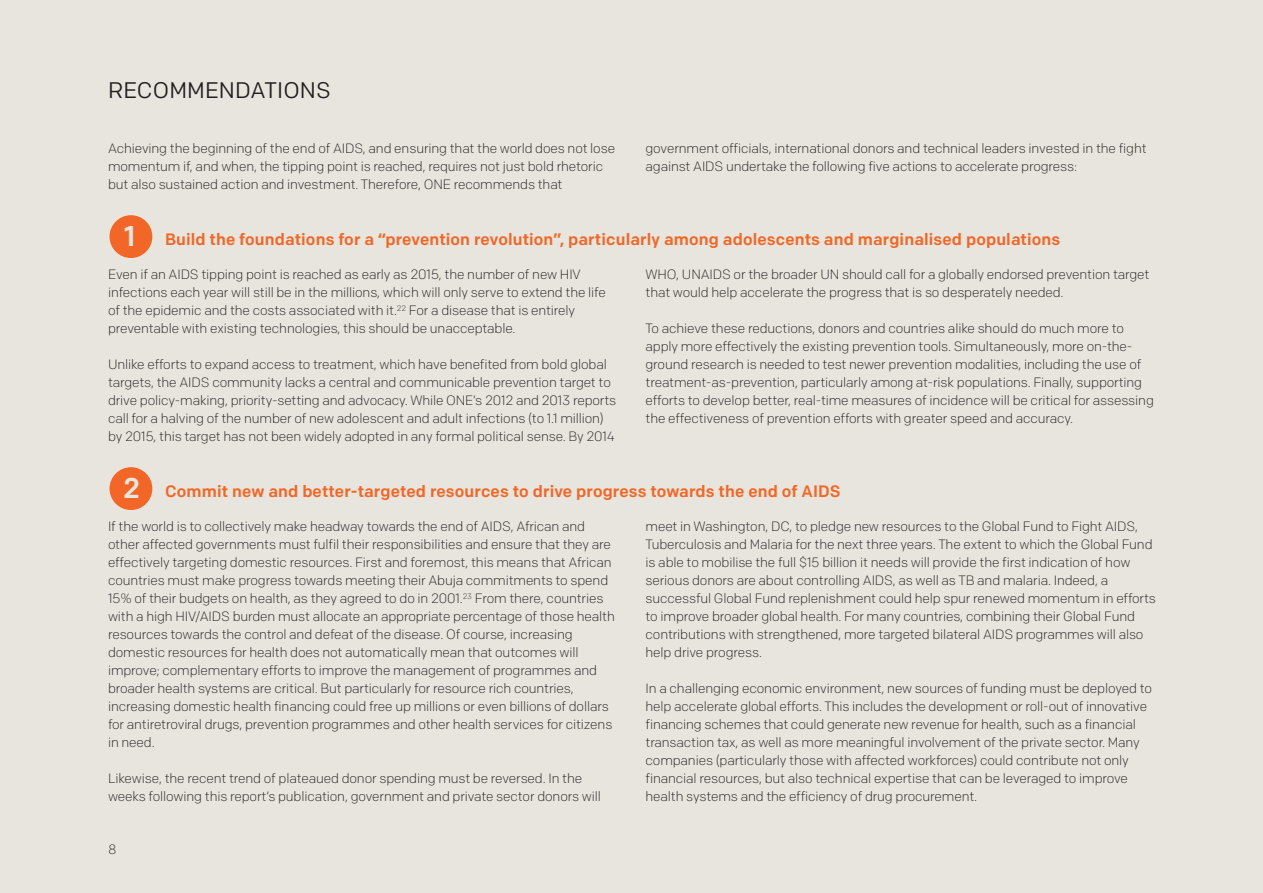
<style>
.page{position:relative;width:1263px;height:893px;background:#e8e5de}
.page>*{position:absolute;margin:0;border:0;box-sizing:border-box;transform-origin:0 0}
.t1{font:22.5px "Colfax";letter-spacing:.005em;color:#231f20}
.t2{font:500 16.5px "Colfax";letter-spacing:.01em;color:#f26727}
.t3{font:300 13.5px/18px "Colfax";letter-spacing:-.01em;color:#231f20}
.s1{font-size:28.5px;color:#e8e5de}
</style>
<div class="page">
<div style="left:109px;top:215px;width:43px;height:43px;background:#f26727;border-radius:50%"></div>
<div style="left:109px;top:467px;width:43px;height:43px;background:#f26727;border-radius:50%"></div>
<h1 class="t1" style="left:108px;top:76px;width:140px">RECOMMENDATI</h1>
<h1 class="t1" style="left:283px;top:76px;width:46px">ONS</h1>
<p class="t3" style="left:108px;top:139px;width:509px">Achieving the beginning of the end of AIDS, and ensuring that the world does not lose momentum if, and when, the tipping point is reached, requires not just bold rhetoric but also sustained action and investment. Therefore, ONE recommends that</p>
<p class="t3" style="left:645px;top:139px;width:503px">government officials, international donors and technical leaders invested in the fight against AIDS undertake the following five actions to accelerate progress:</p>
<p class="t2" style="left:124px;top:229px;width:938px"><span class="s1">1</span> Build the foundations for a “prevention revolution”, particularly among adolescents and marginalised populations</p>
<p class="t3" style="left:108px;top:265px;width:499px">Even if an AIDS tipping point is reached as early as 2015, the number of new HIV infections each year will still be in the millions, which will only serve to extend the life of the epidemic and the costs associated with it.<sup>22</sup> For a disease that is entirely preventable with existing technologies, this should be unacceptable.</p>
<p class="t3" style="left:108px;top:355px;width:510px">Unlike efforts to expand access to treatment, which have benefited from bold global targets, the AIDS community lacks a central and communicable prevention target to drive policy-making, priority-setting and advocacy. While ONE’s 2012 and 2013 reports call for a halving of the number of new adolescent and adult infections (to 1.1 million) by 2015, this target has not been widely adopted in any formal political sense. By 2014</p>
<p class="t3" style="left:645px;top:265px;width:505px">WHO, UNAIDS or the broader UN should call for a globally endorsed prevention target that would help accelerate the progress that is so desperately needed.</p>
<p class="t3" style="left:645px;top:319px;width:510px">To achieve these reductions, donors and countries alike should do much more to apply more effectively the existing prevention tools. Simultaneously, more on-the&shy;ground research is needed to test newer prevention modalities, including the use of treatment-as-prevention, particularly among at-risk populations. Finally, supporting efforts to develop better, real-time measures of incidence will be critical for assessing the effectiveness of prevention efforts with greater speed and accuracy.</p>
<p class="t2" style="left:123px;top:481px;width:719px"><span class="s1">2</span> Commit new and better-targeted resources to drive progress towards the end of AIDS</p>
<p class="t3" style="left:108px;top:517px;width:508px">If the world is to collectively make headway towards the end of AIDS, African and other affected governments must fulfil their responsibilities and ensure that they are effectively targeting domestic resources. First and foremost, this means that African countries must make progress towards meeting their Abuja commitments to spend 15% of their budgets on health, as they agreed to do in 2001.<sup>23</sup> From there, countries with a high HIV/AIDS burden must allocate an appropriate percentage of those health resources towards the control and defeat of the disease. Of course, increasing domestic resources for health does not automatically mean that outcomes will improve; complementary efforts to improve the management of programmes and broader health systems are critical. But particularly for resource rich countries, increasing domestic health financing could free up millions or even billions of dollars for antiretroviral drugs, prevention programmes and other health services for citizens in need.</p>
<p class="t3" style="left:108px;top:769px;width:494px">Likewise, the recent trend of plateaued donor spending must be reversed. In the weeks following this report’s publication, government and private sector donors will</p>
<p class="t3" style="left:645px;top:517px;width:512px">meet in Washington, DC, to pledge new resources to the Global Fund to Fight AIDS, Tuberculosis and Malaria for the next three years. The extent to which the Global Fund is able to mobilise the full $15 billion it needs will provide the first indication of how serious donors are about controlling AIDS, as well as TB and malaria. Indeed, a successful Global Fund replenishment could help spur renewed momentum in efforts to improve broader global health. For many countries, combining their Global Fund contributions with strengthened, more targeted bilateral AIDS programmes will also help drive progress.</p>
<p class="t3" style="left:645px;top:679px;width:508px">In a challenging economic environment, new sources of funding must be deployed to help accelerate global efforts. This includes the development or roll-out of innovative financing schemes that could generate new revenue for health, such as a financial transaction tax, as well as more meaningful involvement of the private sector. Many companies (particularly those with affected workforces) could contribute not only financial resources, but also technical expertise that can be leveraged to improve health systems and the efficiency of drug procurement.</p>
<p class="t3" style="left:108px;top:841px;width:10px">8</p>
</div>
